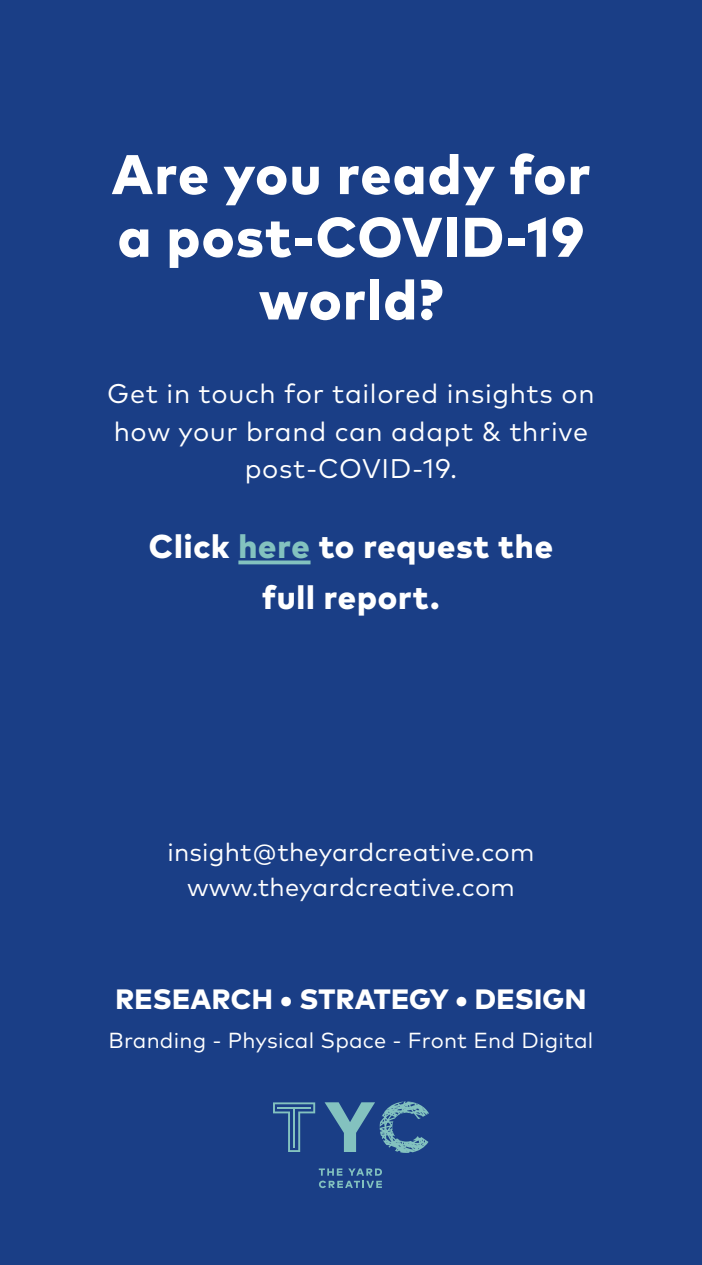
<style>
.page{position:relative;width:702px;height:1265px;background:#fff}
.page>*{position:absolute;margin:0;border:0;box-sizing:border-box;transform-origin:0 0}
.t1{font:800 55.65px/62.7px "Mark Pro";letter-spacing:.025em;color:#fff;text-align:center}
.t2{font:800 33px/51px "Mark Pro";letter-spacing:.025em;color:#fff;text-align:center}
.t3{font:800 27.9px "Mark Pro";letter-spacing:.01em;color:#fff}
.t4{font:27px/37.5px "Mark Pro";letter-spacing:.025em;color:#fff;text-align:center}
.t5{font:25.35px/35.2px "Mark Pro";letter-spacing:.01em;color:#fff;text-align:center}
.t6{font:21.75px "Mark Pro";letter-spacing:.01em;color:#fff}
.s1{color:#83c2bf}
</style>
<div class="page">
<div style="left:0;top:0;width:702px;height:1264px;background:#1a3e86"></div>
<svg style="left:238px;top:560px;width:72px;height:4px"></svg>
<svg style="left:319px;top:1168px;width:63px;height:19px"></svg>
<svg style="left:273px;top:1102px;width:42px;height:49px"></svg>
<hr style="left:277px;top:1106px;width:34px;height:2px;background:#83c2bf">
<hr style="left:293px;top:1107px;width:2px;height:40px;background:#83c2bf">
<svg style="left:324px;top:1101px;width:105px;height:51px"></svg>
<h1 class="t1" style="left:111px;top:138px;width:480px">Are you ready for a post-COVID-19 world?</h1>
<p class="t4" style="left:107px;top:373px;width:488px">Get in touch for tailored insights on how your brand can adapt &amp; thrive post-COVID-19.</p>
<p class="t2" style="left:149px;top:518px;width:406px">Click <span class="s1">here</span> to request the full report.</p>
<p class="t5" style="left:167px;top:831px;width:368px">insight@theyardcreative.com www.theyardcreative.com</p>
<p class="t3" style="left:115px;top:977px;width:472px">RESEARCH • STRATEGY • DESIGN</p>
<p class="t6" style="left:108px;top:1023px;width:486px">Branding - Physical Space - Front End Digital</p>
</div>
